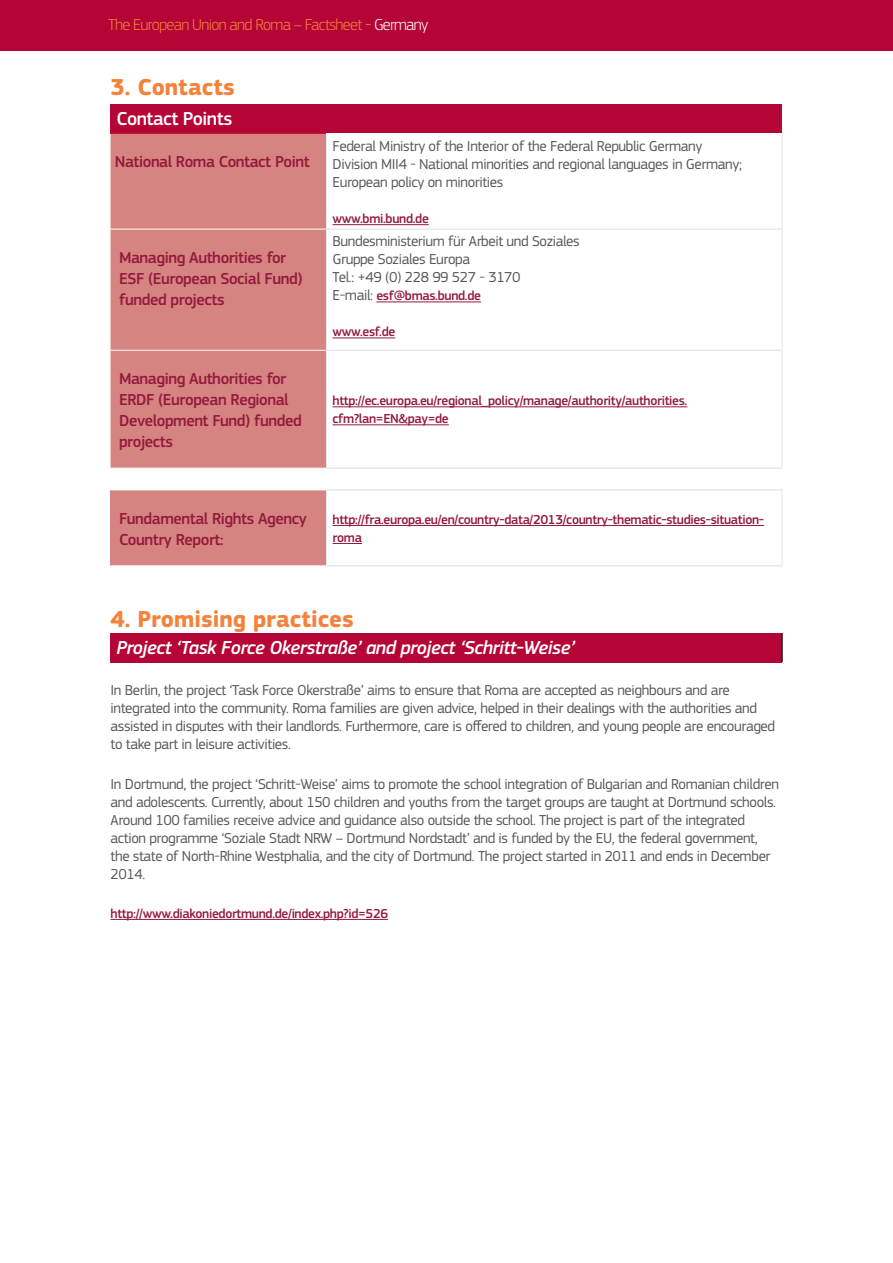
<style>
.page{position:relative;width:893px;height:1263px;background:#fff}
.page>*{position:absolute;margin:0;border:0;box-sizing:border-box;transform-origin:0 0}
.ROMA_Title_level1{font:700 24px "EC Square Sans Pro";color:#f4823b}
.heading{font:italic 500 19.5px "EC Square Sans Pro";letter-spacing:-.025em;color:#fff}
.heading-2{font:500 19.5px "EC Square Sans Pro";letter-spacing:-.025em;color:#fff}
.heading_left{font:500 16.5px/21px "EC Square Sans Pro";letter-spacing:-.025em;color:#94193d}
.t1{font:300 16.5px "EC Square Sans Pro";letter-spacing:-.04em;color:#f4823b}
.ROMA_Title_level1-2{font:15px/18px "EC Square Sans Pro";letter-spacing:-.025em;color:#57585a}
.body_table2{font:15px "EC Square Sans Pro";letter-spacing:-.025em;color:#57585a}
.body_table2-2{font:500 13.5px/18px "EC Square Sans Pro";letter-spacing:-.025em;color:#94193d}
.ROMA_Title_level1-3{font:500 13.5px "EC Square Sans Pro";letter-spacing:-.025em;color:#94193d}
.s1{color:#fff}
.s2{font-weight:400;font-size:15px;color:#57585a}
</style>
<div class="page">
<div style="left:0;top:0;width:893px;height:51px;background:#b50536"></div>
<hr style="left:111px;top:919px;width:277px;height:1px;background:#94193d">
<div style="left:111px;top:105px;width:671px;height:29px;background:#b50536"></div>
<div style="left:111px;top:134px;width:215px;height:334px;background:#d68481"></div>
<svg style="left:327px;top:230px;width:455px;height:238px"></svg>
<hr style="left:111px;top:229px;width:215px;height:1px;background:#fff">
<hr style="left:111px;top:350px;width:215px;height:1px;background:#fff">
<hr style="left:782px;top:134px;width:1px;height:95px;background:#e6e7e9">
<hr style="left:326px;top:134px;width:1px;height:95px;background:#e6e7e9">
<hr style="left:327px;top:229px;width:455px;height:1px;background:#dfe0e3">
<hr style="left:327px;top:350px;width:455px;height:1px;background:#dfe0e3">
<hr style="left:327px;top:468px;width:455px;height:1px;background:#dfe0e3">
<hr style="left:326px;top:229px;width:1px;height:121px;background:#e6e7e9">
<hr style="left:782px;top:229px;width:1px;height:121px;background:#e6e7e9">
<hr style="left:326px;top:350px;width:1px;height:118px;background:#e6e7e9">
<hr style="left:782px;top:350px;width:1px;height:118px;background:#e6e7e9">
<hr style="left:333px;top:224px;width:96px;height:1px;background:#94193d">
<hr style="left:376px;top:301px;width:105px;height:1px;background:#94193d">
<hr style="left:333px;top:337px;width:62px;height:1px;background:#94193d">
<hr style="left:333px;top:406px;width:354px;height:1px;background:#94193d">
<hr style="left:333px;top:424px;width:116px;height:1px;background:#94193d">
<div style="left:111px;top:490px;width:216px;height:76px;background:#d68481"></div>
<hr style="left:111px;top:565px;width:216px;height:1px;background:#fff">
<hr style="left:327px;top:489px;width:455px;height:1px;background:#dfe0e3">
<hr style="left:327px;top:565px;width:455px;height:1px;background:#dfe0e3">
<hr style="left:326px;top:490px;width:1px;height:75px;background:#e6e7e9">
<hr style="left:782px;top:490px;width:1px;height:75px;background:#e6e7e9">
<hr style="left:333px;top:525px;width:431px;height:1px;background:#94193d">
<svg style="left:333px;top:543px;width:29px;height:1px"></svg>
<div style="left:111px;top:633px;width:671px;height:29px;background:#b50536"></div>
<hr style="left:781px;top:633px;width:2px;height:29px;background:#231f20">
<p class="t1" style="left:108px;top:15px;width:322px">The European Union and Roma – Factsheet - <span class="s1">Germany</span></p>
<p class="ROMA_Title_level1" style="left:111px;top:72px;width:126px">3. Contacts</p>
<p class="heading-2" style="left:117px;top:108px;width:117px">Contact Points</p>
<p class="heading_left" style="left:115px;top:152px;width:196px">National Roma Contact Point</p>
<p class="heading_left" style="left:119px;top:247px;width:185px">Managing Authorities for<br>ESF (European Social Fund) funded projects</p>
<p class="heading_left" style="left:119px;top:368px;width:184px">Managing Authorities for<br>ERDF (European Regional<br>Development Fund) funded projects</p>
<p class="body_table2" style="left:333px;top:137px;width:371px">Federal Ministry of the Interior of the Federal Republic Germany</p>
<p class="body_table2" style="left:333px;top:155px;width:411px">Division MII4 - National minorities and regional languages in Germany;</p>
<p class="body_table2" style="left:333px;top:173px;width:172px">European policy on minorities</p>
<p class="body_table2-2" style="left:333px;top:210px;width:98px">www.bmi.bund.de</p>
<p class="body_table2" style="left:333px;top:233px;width:249px">Bundesministerium für Arbeit und Soziales</p>
<p class="body_table2" style="left:333px;top:251px;width:139px">Gruppe Soziales Europa</p>
<p class="body_table2" style="left:333px;top:269px;width:190px">Tel.: +49 (0) 228 99 527 - 3170</p>
<p class="body_table2-2" style="left:333px;top:287px;width:150px"><span class="s2">E-mail:</span> esf@bmas.bund.de</p>
<p class="body_table2-2" style="left:333px;top:323px;width:64px">www.esf.de</p>
<p class="body_table2-2" style="left:333px;top:392px;width:356px">http://ec.europa.eu/regional_policy/manage/authority/authorities. cfm?lan=EN&amp;pay=de</p>
<p class="heading_left" style="left:119px;top:508px;width:189px">Fundamental Rights Agency<br>Country Report:</p>
<p class="body_table2-2" style="left:333px;top:511px;width:433px">http://fra.europa.eu/en/country-data/2013/country-thematic-studies-situation&shy;roma</p>
<p class="ROMA_Title_level1" style="left:111px;top:605px;width:245px">4. Promising practices</p>
<p class="heading" style="left:117px;top:636px;width:460px">Project ‘Task Force Okerstraße’ and project ‘Schritt-Weise’</p>
<p class="ROMA_Title_level1-2" style="left:111px;top:681px;width:666px">In Berlin, the project ‘Task Force Okerstraße’ aims to ensure that Roma are accepted as neighbours and are integrated into the community. Roma families are given advice, helped in their dealings with the authorities and assisted in disputes with their landlords. Furthermore, care is offered to children, and young people are encouraged to take part in leisure activities.</p>
<p class="ROMA_Title_level1-2" style="left:111px;top:775px;width:670px">In Dortmund, the project ‘Schritt-Weise’ aims to promote the school integration of Bulgarian and Romanian children and adolescents. Currently, about 150 children and youths from the target groups are taught at Dortmund schools.<br>Around 100 families receive advice and guidance also outside the school. The project is part of the integrated action programme ‘Soziale Stadt NRW – Dortmund Nordstadt’ and is funded by the EU, the federal government, the state of North-Rhine Westphalia, and the city of Dortmund. The project started in 2011 and ends in December 2014.</p>
<p class="ROMA_Title_level1-3" style="left:111px;top:905px;width:279px">http://www.diakoniedortmund.de/index.php?id=526</p>
</div>
